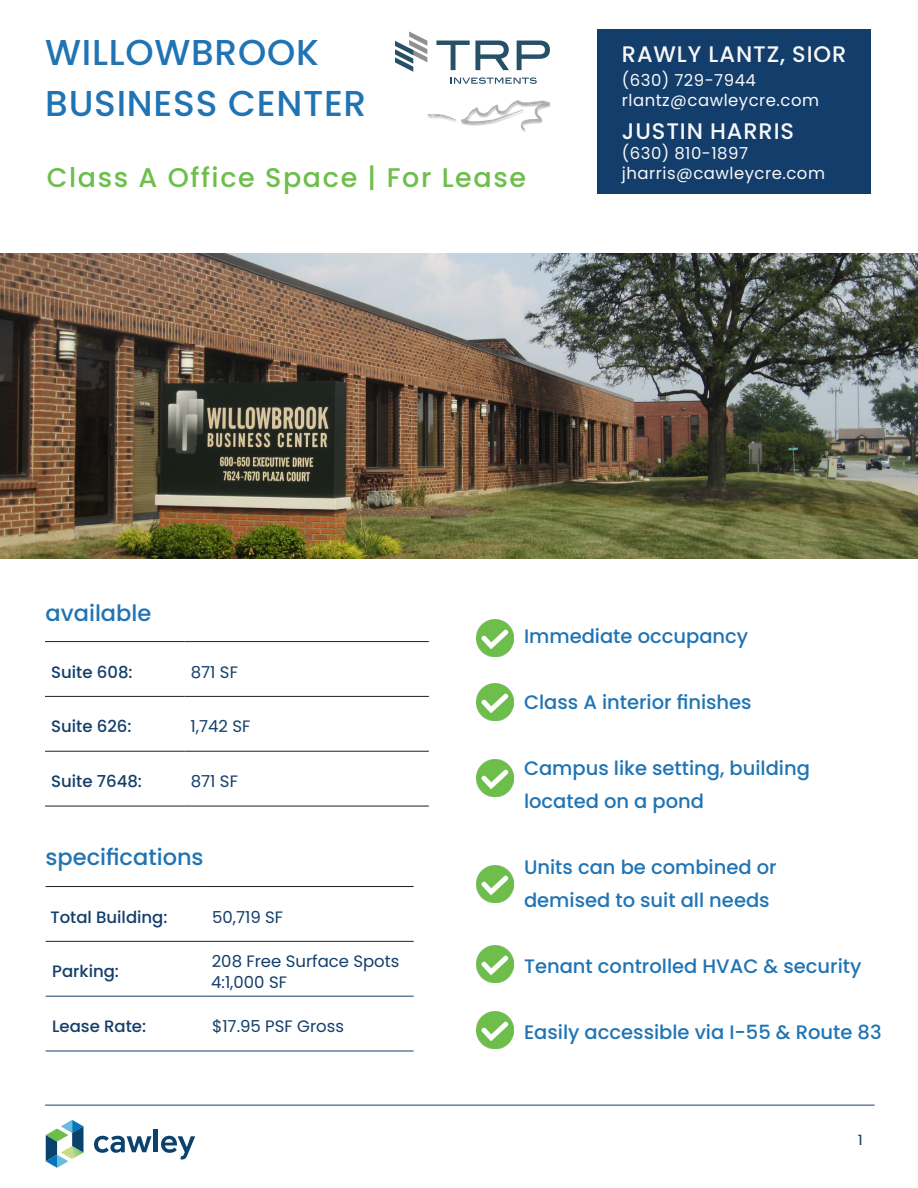
<style>
.page{position:relative;width:918px;height:1188px;background:#fff}
.page>*{position:absolute;margin:0;border:0;box-sizing:border-box;transform-origin:0 0}
.t1{font:500 36px/51px "Poppins";letter-spacing:.02em;color:#2074b4}
.t2{font:500 27px "Poppins";letter-spacing:.06em;color:#6dbe4b}
.Cawley_Footer_NAME{font:500 22.5px "Poppins";letter-spacing:.04em;color:#f8f8f9}
.t3{font:500 22.5px "Poppins";color:#2074b4}
.t4{font:500 19.5px/33px "Poppins";color:#2074b4}
.t5{font:16.5px/21px "Poppins";color:#133e6b}
.Cawley_Footer_NAME-2{font:16.5px/19.8px "Poppins";letter-spacing:.03em;color:#f8f8f9}
.t6{font:500 16.5px "Poppins";color:#133e6b}
.t7{font:14.1px "Poppins";color:#133e6b;scale:1.11 1}
</style>
<div class="page">
<svg style="left:46px;top:1120px;width:37px;height:48px"></svg>
<svg style="left:94px;top:1136px;width:58px;height:17px"></svg>
<hr style="left:154px;top:1130px;width:4px;height:22px;background:#08426d">
<svg style="left:161px;top:1136px;width:34px;height:23px"></svg>
<hr style="left:45px;top:1105px;width:830px;height:1px;background:#133e6b">
<hr style="left:45px;top:641px;width:140px;height:1px;background:#231f20">
<hr style="left:185px;top:641px;width:244px;height:1px;background:#231f20">
<hr style="left:45px;top:696px;width:140px;height:1px;background:#231f20">
<hr style="left:185px;top:696px;width:244px;height:1px;background:#231f20">
<hr style="left:45px;top:751px;width:140px;height:1px;background:#231f20">
<hr style="left:185px;top:751px;width:244px;height:1px;background:#231f20">
<hr style="left:45px;top:806px;width:140px;height:1px;background:#231f20">
<hr style="left:185px;top:806px;width:244px;height:1px;background:#231f20">
<img style="left:477px;top:620px;width:37px;height:37px">
<img style="left:477px;top:684px;width:37px;height:37px">
<div style="left:597px;top:29px;width:274px;height:165px;background:#133e6b"></div>
<svg style="left:395px;top:31px;width:32px;height:41px"></svg>
<svg style="left:436px;top:41px;width:73px;height:29px"></svg>
<svg style="left:517px;top:41px;width:33px;height:29px"></svg>
<svg style="left:451px;top:77px;width:86px;height:7px"></svg>
<img style="left:427px;top:100px;width:124px;height:31px">
<hr style="left:46px;top:886px;width:160px;height:1px;background:#231f20">
<hr style="left:206px;top:886px;width:208px;height:1px;background:#231f20">
<hr style="left:46px;top:941px;width:160px;height:1px;background:#231f20">
<hr style="left:206px;top:941px;width:208px;height:1px;background:#231f20">
<hr style="left:46px;top:996px;width:160px;height:1px;background:#133e6b">
<hr style="left:206px;top:996px;width:208px;height:1px;background:#133e6b">
<hr style="left:46px;top:1051px;width:160px;height:1px;background:#133e6b">
<hr style="left:206px;top:1051px;width:208px;height:1px;background:#133e6b">
<img style="left:477px;top:760px;width:37px;height:37px">
<img style="left:477px;top:865px;width:37px;height:37px">
<img style="left:477px;top:945px;width:37px;height:37px">
<img style="left:477px;top:1011px;width:37px;height:37px">
<img style="left:0;top:254px;width:918px;height:304px">
<p class="t1" style="left:45px;top:28px;width:323px">WILLOWBROOK<br>BUSINESS CENTER</p>
<p class="t2" style="left:47px;top:162px;width:481px">Class A Office Space | For Lease</p>
<p class="Cawley_Footer_NAME" style="left:622px;top:41px;width:226px">RAWLY LANTZ, SIOR</p>
<p class="Cawley_Footer_NAME-2" style="left:622px;top:70px;width:199px">(630) 729-7944 rlantz@cawleycre.com</p>
<p class="Cawley_Footer_NAME" style="left:622px;top:119px;width:174px">JUSTIN HARRIS</p>
<p class="Cawley_Footer_NAME-2" style="left:622px;top:144px;width:205px">(630) 810-1897 jharris@cawleycre.com</p>
<p class="t3" style="left:46px;top:600px;width:107px">available</p>
<p class="t6" style="left:51px;top:662px;width:83px">Suite 608:</p>
<p class="t5" style="left:191px;top:661px;width:49px">871 SF</p>
<p class="t6" style="left:51px;top:717px;width:82px">Suite 626:</p>
<p class="t5" style="left:191px;top:716px;width:61px">1,742 SF</p>
<p class="t6" style="left:51px;top:772px;width:92px">Suite 7648:</p>
<p class="t5" style="left:191px;top:771px;width:49px">871 SF</p>
<p class="t3" style="left:46px;top:844px;width:160px">specifications</p>
<p class="t6" style="left:50px;top:907px;width:119px">Total Building:</p>
<p class="t5" style="left:212px;top:906px;width:73px">50,719 SF</p>
<p class="t6" style="left:52px;top:962px;width:68px">Parking:</p>
<p class="t5" style="left:211px;top:951px;width:190px">208 Free Surface Spots<br>4:1,000 SF</p>
<p class="t6" style="left:52px;top:1017px;width:95px">Lease Rate:</p>
<p class="t5" style="left:212px;top:1016px;width:133px">$17.95 PSF Gross</p>
<p class="t4" style="left:524px;top:620px;width:226px">Immediate occupancy</p>
<p class="t4" style="left:524px;top:686px;width:229px">Class A interior finishes</p>
<p class="t4" style="left:524px;top:752px;width:287px">Campus like setting, building located on a pond</p>
<p class="t4" style="left:524px;top:851px;width:254px">Units can be combined or demised to suit all needs</p>
<p class="t4" style="left:524px;top:950px;width:339px">Tenant controlled HVAC &amp; security</p>
<p class="t4" style="left:524px;top:1016px;width:359px">Easily accessible via I-55 &amp; Route 83</p>
<p class="t7" style="left:858px;top:1132px;width:6px">1</p>
</div>
